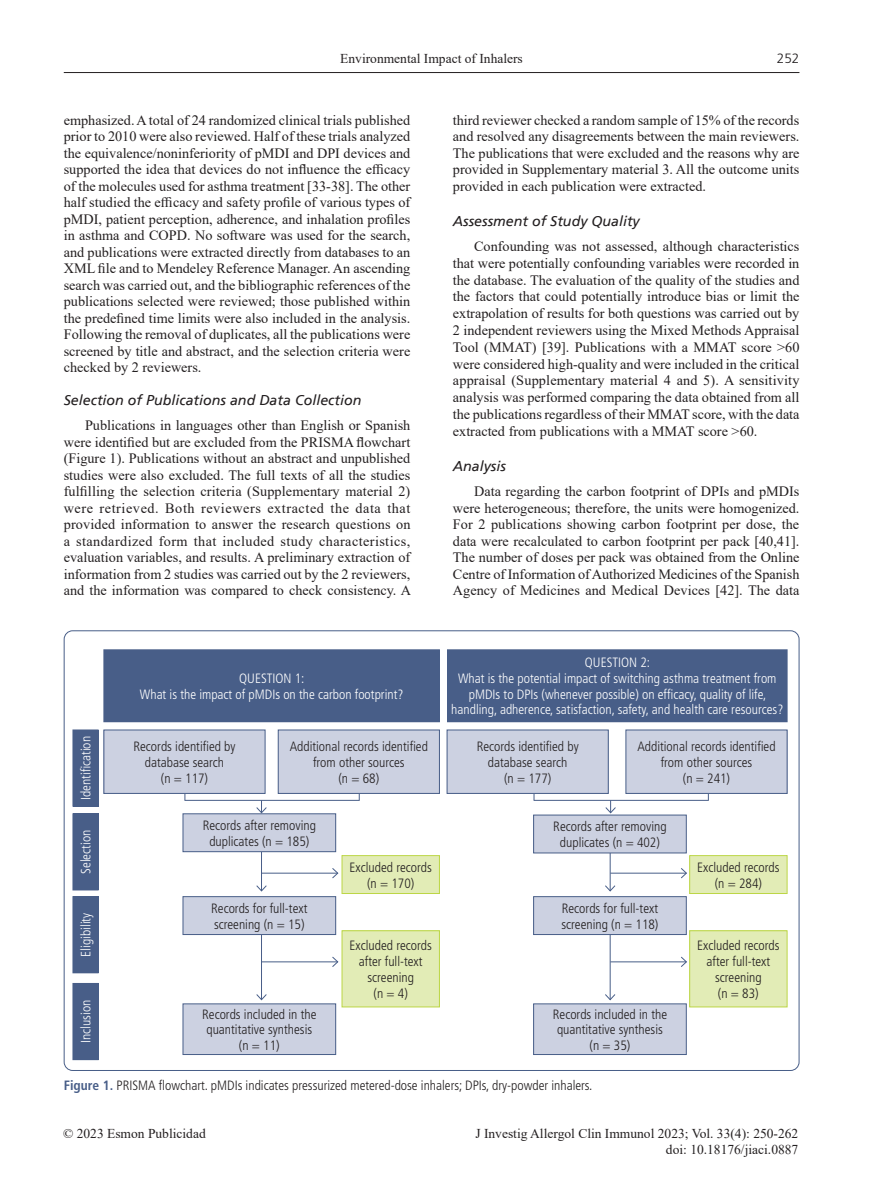
<style>
.page{position:relative;width:893px;height:1191px;background:#fff}
.page>*{position:absolute;margin:0;border:0;box-sizing:border-box;transform-origin:0 0}
.t1{font:14.25px/16.5px "Times New Roman";color:#231f20;text-align:justify}
.t2{font:italic 14.25px "Frutiger";color:#231f20}
.t3{font:300 condensed 13.5px/15.8px "Frutiger LT Std";color:#231f20;text-align:center}
.t4{font:300 condensed 13.5px/15.8px "Frutiger LT Std";color:#fff;text-align:center}
.t5{font:13.5px/16.5px "Times New Roman";color:#231f20;text-align:right}
.t6{font:300 13.5px "Frutiger LT Std";color:#231f20}
.s1{font-weight:700;color:#485e88}
</style>
<div class="page">
<hr style="left:64px;top:72px;width:735px;height:1px;background:#231f20">
<hr style="left:610px;top:848px;width:1px;height:43px;background:#485e88">
<svg style="left:605px;top:884px;width:11px;height:8px"></svg>
<hr style="left:261px;top:848px;width:1px;height:43px;background:#485e88">
<svg style="left:256px;top:885px;width:11px;height:7px"></svg>
<svg style="left:256px;top:801px;width:11px;height:12px"></svg>
<svg style="left:605px;top:801px;width:11px;height:13px"></svg>
<hr style="left:185px;top:800px;width:175px;height:1px;background:#485e88">
<hr style="left:534px;top:800px;width:175px;height:1px;background:#485e88">
<hr style="left:610px;top:872px;width:76px;height:1px;background:#485e88">
<svg style="left:680px;top:868px;width:7px;height:11px"></svg>
<hr style="left:262px;top:872px;width:76px;height:1px;background:#485e88">
<svg style="left:331px;top:868px;width:8px;height:11px"></svg>
<hr style="left:610px;top:961px;width:76px;height:1px;background:#485e88">
<svg style="left:680px;top:956px;width:7px;height:11px"></svg>
<hr style="left:262px;top:961px;width:76px;height:1px;background:#485e88">
<svg style="left:331px;top:956px;width:8px;height:11px"></svg>
<hr style="left:610px;top:925px;width:1px;height:74px;background:#485e88">
<svg style="left:605px;top:993px;width:11px;height:7px"></svg>
<hr style="left:261px;top:925px;width:1px;height:74px;background:#485e88">
<svg style="left:256px;top:994px;width:11px;height:6px"></svg>
<div style="left:104px;top:650px;width:335px;height:71px;background:#485e88"></div>
<div style="left:104px;top:649px;width:336px;height:73px;border:1px solid #485e88"></div>
<div style="left:73px;top:730px;width:25px;height:76px;background:#485e88"></div>
<div style="left:73px;top:813px;width:25px;height:77px;background:#485e88"></div>
<div style="left:73px;top:896px;width:25px;height:76px;background:#485e88"></div>
<div style="left:73px;top:983px;width:25px;height:76px;background:#485e88"></div>
<div style="left:447px;top:650px;width:340px;height:71px;background:#485e88"></div>
<div style="left:447px;top:649px;width:340px;height:73px;border:1px solid #485e88"></div>
<div style="left:104px;top:730px;width:161px;height:63px;background:#ccd1e1"></div>
<div style="left:447px;top:730px;width:161px;height:63px;background:#ccd1e1"></div>
<div style="left:278px;top:730px;width:161px;height:63px;background:#ccd1e1"></div>
<div style="left:626px;top:730px;width:161px;height:63px;background:#ccd1e1"></div>
<div style="left:534px;top:815px;width:152px;height:38px;background:#ccd1e1"></div>
<div style="left:533px;top:815px;width:153px;height:38px;border:1px solid #485e88"></div>
<div style="left:534px;top:896px;width:152px;height:38px;background:#ccd1e1"></div>
<div style="left:533px;top:896px;width:153px;height:38px;border:1px solid #485e88"></div>
<div style="left:534px;top:1003px;width:152px;height:51px;background:#ccd1e1"></div>
<div style="left:183px;top:813px;width:153px;height:38px;background:#ccd1e1"></div>
<div style="left:183px;top:813px;width:153px;height:39px;border:1px solid #485e88"></div>
<div style="left:183px;top:896px;width:153px;height:38px;background:#ccd1e1"></div>
<div style="left:183px;top:896px;width:153px;height:38px;border:1px solid #485e88"></div>
<div style="left:183px;top:1003px;width:153px;height:51px;background:#ccd1e1"></div>
<div style="left:690px;top:855px;width:97px;height:38px;background:#e2ecb6"></div>
<div style="left:689px;top:855px;width:98px;height:38px;border:1px solid #bcd646"></div>
<div style="left:342px;top:855px;width:97px;height:38px;background:#e2ecb6"></div>
<div style="left:342px;top:855px;width:98px;height:38px;border:1px solid #bcd646"></div>
<div style="left:690px;top:930px;width:97px;height:77px;background:#e2ecb6"></div>
<div style="left:689px;top:930px;width:98px;height:77px;border:1px solid #bcd646"></div>
<div style="left:342px;top:930px;width:97px;height:77px;background:#e2ecb6"></div>
<div style="left:342px;top:930px;width:98px;height:77px;border:1px solid #bcd646"></div>
<p class="t5" style="left:340px;top:49px;width:184px">Environmental Impact of Inhalers</p>
<p class="t6" style="left:777px;top:51px;width:24px">252</p>
<p class="t1" style="left:64px;top:111px;width:348px">emphasized. A total of 24 randomized clinical trials published prior to 2010 were also reviewed. Half of these trials analyzed the equivalence/noninferiority of pMDI and DPI devices and supported the idea that devices do not influence the efficacy of the molecules used for asthma treatment [33-38]. The other half studied the efficacy and safety profile of various types of pMDI, patient perception, adherence, and inhalation profiles in asthma and COPD. No software was used for the search, and publications were extracted directly from databases to an XML file and to Mendeley Reference Manager. An ascending search was carried out, and the bibliographic references of the publications selected were reviewed; those published within the predefined time limits were also included in the analysis.<br>Following the removal of duplicates, all the publications were screened by title and abstract, and the selection criteria were checked by 2 reviewers.</p>
<p class="t2" style="left:64px;top:392px;width:299px">Selection of Publications and Data Collection</p>
<p class="t1" style="left:64px;top:417px;width:349px;text-indent:21px">Publications in languages other than English or Spanish were identified but are excluded from the PRISMA flowchart (Figure 1). Publications without an abstract and unpublished studies were also excluded. The full texts of all the studies fulfilling the selection criteria (Supplementary material 2) were retrieved. Both reviewers extracted the data that provided information to answer the research questions on a standardized form that included study characteristics, evaluation variables, and results. A preliminary extraction of information from 2 studies was carried out by the 2 reviewers, and the information was compared to check consistency. A</p>
<p class="t4" style="left:140px;top:670px;width:265px">QUESTION 1:<br>What is the impact of pMDIs on the carbon footprint?</p>
<p class="t1" style="left:453px;top:111px;width:348px">third reviewer checked a random sample of 15% of the records and resolved any disagreements between the main reviewers.<br>The publications that were excluded and the reasons why are provided in Supplementary material 3. All the outcome units provided in each publication were extracted.</p>
<p class="t2" style="left:453px;top:212px;width:188px">Assessment of Study Quality</p>
<p class="t1" style="left:453px;top:237px;width:348px;text-indent:21px">Confounding was not assessed, although characteristics that were potentially confounding variables were recorded in the database. The evaluation of the quality of the studies and the factors that could potentially introduce bias or limit the extrapolation of results for both questions was carried out by 2 independent reviewers using the Mixed Methods Appraisal Tool (MMAT) [39]. Publications with a MMAT score &gt;60 were considered high-quality and were included in the critical appraisal (Supplementary material 4 and 5). A sensitivity analysis was performed comparing the data obtained from all the publications regardless of their MMAT score, with the data extracted from publications with a MMAT score &gt;60.</p>
<p class="t2" style="left:453px;top:458px;width:55px">Analysis</p>
<p class="t1" style="left:453px;top:483px;width:348px;text-indent:21px">Data regarding the carbon footprint of DPIs and pMDIs were heterogeneous; therefore, the units were homogenized.<br>For 2 publications showing carbon footprint per dose, the data were recalculated to carbon footprint per pack [40,41].<br>The number of doses per pack was obtained from the Online Centre of Information of Authorized Medicines of the Spanish Agency of Medicines and Medical Devices [42]. The data</p>
<p class="t4" style="left:451px;top:655px;width:334px">QUESTION 2:<br>What is the potential impact of switching asthma treatment from pMDIs to DPIs (whenever possible) on efficacy, quality of life, handling, adherence, satisfaction, safety, and health care resources?</p>
<p class="t4" style="left:78px;top:800px;width:66px;rotate:-90deg">Identification</p>
<p class="t4" style="left:78px;top:874px;width:46px;rotate:-90deg">Selection</p>
<p class="t4" style="left:78px;top:956px;width:45px;rotate:-90deg">Eligibility</p>
<p class="t4" style="left:78px;top:1043px;width:45px;rotate:-90deg">Inclusion</p>
<p class="t3" style="left:133px;top:738px;width:104px">Records identified by database search<br>(n = 117)</p>
<p class="t3" style="left:477px;top:738px;width:104px">Records identified by database search<br>(n = 177)</p>
<p class="t3" style="left:290px;top:738px;width:140px">Additional records identified from other sources<br>(n = 68)</p>
<p class="t3" style="left:637px;top:738px;width:140px">Additional records identified from other sources<br>(n = 241)</p>
<p class="t3" style="left:553px;top:819px;width:115px">Records after removing duplicates (n = 402)</p>
<p class="t3" style="left:203px;top:817px;width:115px">Records after removing duplicates (n = 185)</p>
<p class="t3" style="left:211px;top:900px;width:98px;text-align:left">Records for full-text screening (n = 15)</p>
<p class="t3" style="left:202px;top:1006px;width:116px">Records included in the quantitative synthesis (n = 11)</p>
<p class="t3" style="left:350px;top:859px;width:84px">Excluded records (n = 170)</p>
<p class="t3" style="left:350px;top:938px;width:84px">Excluded records after full-text screening<br>(n = 4)</p>
<p class="t3" style="left:561px;top:900px;width:99px;text-align:left">Records for full-text screening (n = 118)</p>
<p class="t3" style="left:553px;top:1006px;width:116px">Records included in the quantitative synthesis (n = 35)</p>
<p class="t3" style="left:697px;top:859px;width:84px">Excluded records (n = 284)</p>
<p class="t3" style="left:697px;top:938px;width:84px">Excluded records after full-text screening<br>(n = 83)</p>
<p class="t3" style="left:64px;top:1078px;width:530px"><span class="s1">Figure 1.</span> PRISMA flowchart. pMDIs indicates pressurized metered-dose inhalers; DPIs, dry-powder inhalers.</p>
<p class="t5" style="left:63px;top:1124px;width:144px">© 2023 Esmon Publicidad</p>
<p class="t5" style="left:475px;top:1124px;width:324px">J Investig Allergol Clin Immunol 2023; Vol. 33(4): 250-262 doi: 10.18176/jiaci.0887</p>
</div>
